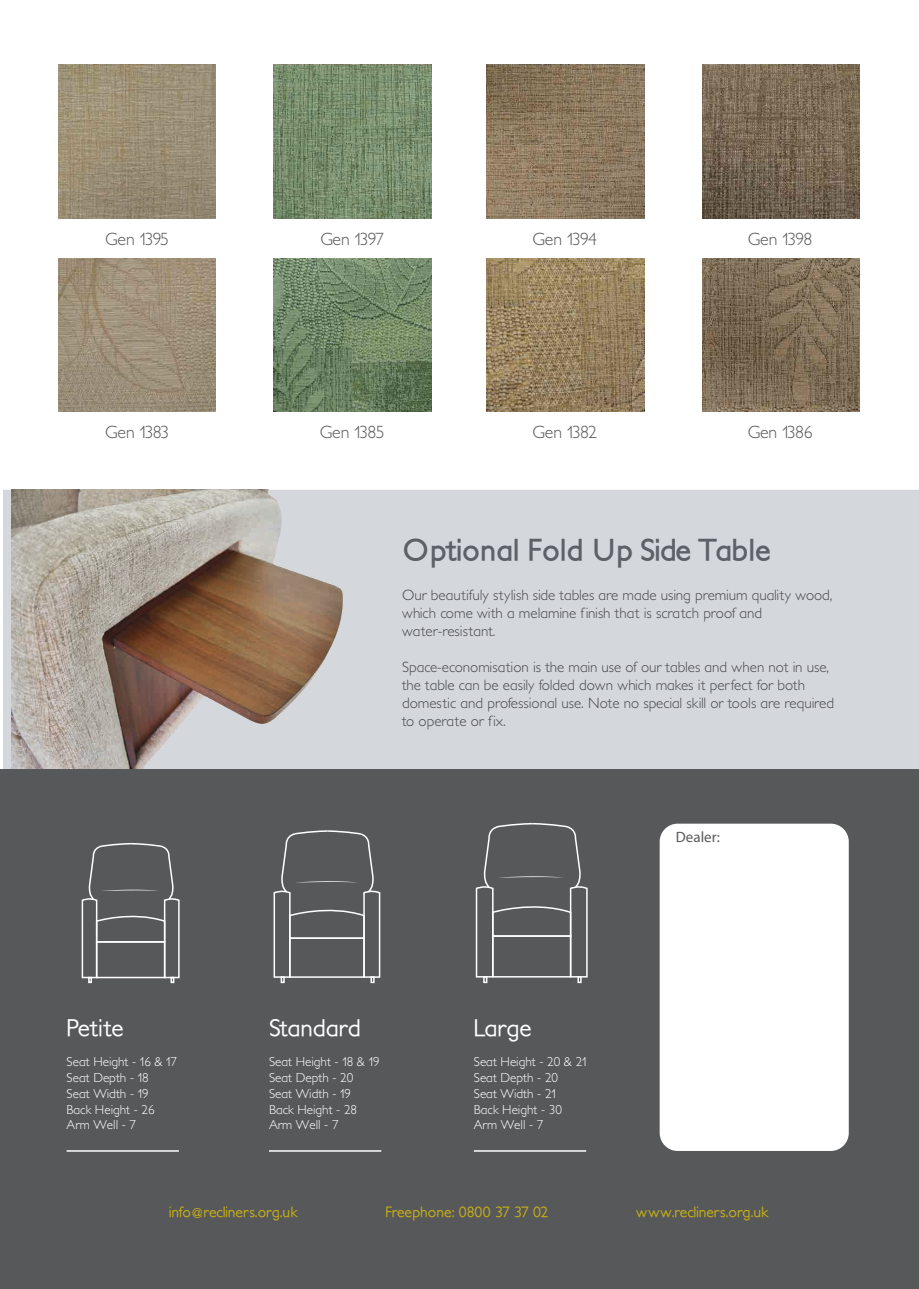
<style>
.page{position:relative;width:919px;height:1289px;background:#fff}
.page>*{position:absolute;margin:0;border:0;box-sizing:border-box;transform-origin:0 0}
.t1{font:700 30px "Petita";color:#5c6168}
.t2{font:500 24.15px "Petita";color:#fff}
.t3{font:300 17.85px "Petita";letter-spacing:-.03em;color:#57585a}
.t4{font:300 15px/18px "Petita";color:#47494e}
.t5{font:500 15px "Petita";color:#c5ae18}
.t6{font:15px "Myriad Pro";color:#57585a}
.t7{font:300 13.05px/15.8px "Petita";color:#fff}
</style>
<div class="page">
<div style="left:0;top:769px;width:918px;height:519px;background:#57585a"></div>
<div style="left:3px;top:490px;width:915px;height:279px;background:#d4d7db"></div>
<img style="left:11px;top:490px;width:415px;height:278px">
<img style="left:3px;top:489px;width:10px;height:149px">
<hr style="left:67px;top:1150px;width:112px;height:1px;background:#fff">
<hr style="left:269px;top:1150px;width:112px;height:1px;background:#fff">
<hr style="left:474px;top:1150px;width:112px;height:1px;background:#fff">
<svg style="left:475px;top:822px;width:113px;height:161px"></svg>
<svg style="left:273px;top:830px;width:108px;height:153px"></svg>
<svg style="left:81px;top:843px;width:99px;height:140px"></svg>
<svg style="left:274px;top:65px;width:157px;height:153px;background:#778c6b"></svg>
<svg style="left:58px;top:65px;width:158px;height:153px;background:#9a8e75"></svg>
<svg style="left:486px;top:65px;width:158px;height:153px;background:#8c795f"></svg>
<svg style="left:702px;top:65px;width:157px;height:153px;background:#766652"></svg>
<svg style="left:702px;top:258px;width:157px;height:153px;background:#7d6c55"></svg>
<svg style="left:486px;top:258px;width:158px;height:153px;background:#97815f"></svg>
<svg style="left:58px;top:258px;width:158px;height:153px;background:#9d8f78"></svg>
<svg style="left:274px;top:258px;width:157px;height:153px;background:#6d8464"></svg>
<div style="left:659px;top:823px;width:189px;height:327px;background:#fff;border-radius:18px"></div>
<p class="t3" style="left:105px;top:228px;width:65px">Gen 1395</p>
<p class="t3" style="left:320px;top:228px;width:65px">Gen 1397</p>
<p class="t3" style="left:532px;top:228px;width:66px">Gen 1394</p>
<p class="t3" style="left:748px;top:228px;width:66px">Gen 1398</p>
<p class="t3" style="left:105px;top:421px;width:65px">Gen 1383</p>
<p class="t3" style="left:320px;top:421px;width:66px">Gen 1385</p>
<p class="t3" style="left:532px;top:421px;width:66px">Gen 1382</p>
<p class="t3" style="left:747px;top:421px;width:66px">Gen 1386</p>
<h1 class="t1" style="left:402px;top:532px;width:370px">Optional Fold Up Side Table</h1>
<p class="t4" style="left:402px;top:586px;width:432px">Our beautifuly stylish side tables are made using premium quality wood, which come with a melamine finish that is scratch proof and water-resistant.</p>
<p class="t4" style="left:402px;top:658px;width:433px">Space-economisation is the main use of our tables and when not in use, the table can be easily folded down which makes it perfect for both domestic and professional use. Note no special skill or tools are required to operate or fix.</p>
<h2 class="t2" style="left:67px;top:1013px;width:59px">Petite</h2>
<h2 class="t2" style="left:269px;top:1013px;width:93px">Standard</h2>
<h2 class="t2" style="left:474px;top:1013px;width:59px">Large</h2>
<p class="t7" style="left:67px;top:1054px;width:112px">Seat Height - 16 &amp; 17<br>Seat Depth - 18<br>Seat Width - 19<br>Back Height - 26<br>Arm Well - 7</p>
<p class="t7" style="left:269px;top:1054px;width:112px">Seat Height - 18 &amp; 19<br>Seat Depth - 20<br>Seat Width - 19<br>Back Height - 28<br>Arm Well - 7</p>
<p class="t7" style="left:474px;top:1054px;width:114px">Seat Height - 20 &amp; 21<br>Seat Depth - 20<br>Seat Width - 21<br>Back Height - 30<br>Arm Well - 7</p>
<p class="t6" style="left:676px;top:827px;width:45px">Dealer:</p>
<p class="t5" style="left:169px;top:1202px;width:130px">info@recliners.org.uk</p>
<p class="t5" style="left:385px;top:1202px;width:165px">Freephone: 0800 37 37 02</p>
<p class="t5" style="left:636px;top:1202px;width:134px">www.recliners.org.uk</p>
</div>
